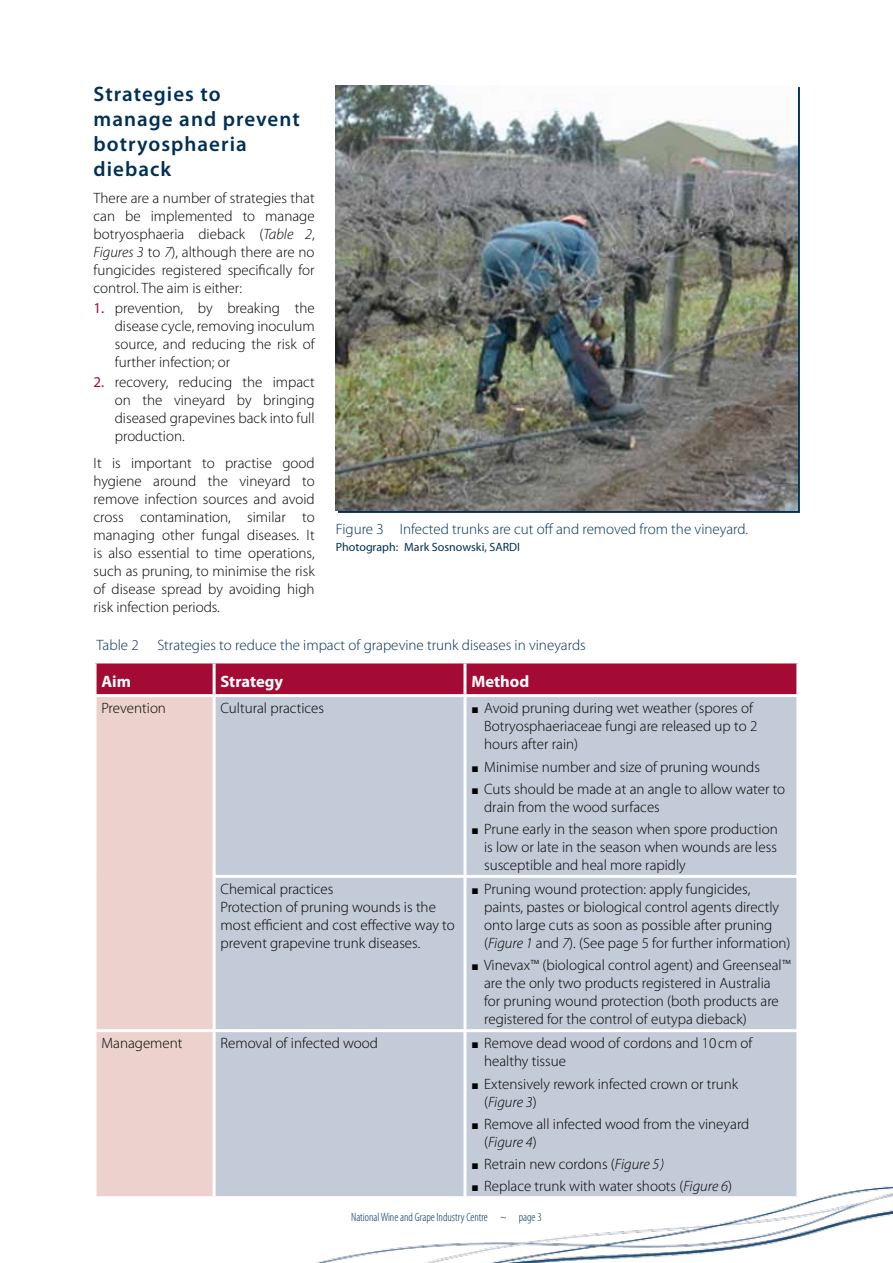
<style>
.page{position:relative;width:893px;height:1263px;background:#fff}
.page>*{position:absolute;margin:0;border:0;box-sizing:border-box;transform-origin:0 0}
.t1{font:600 21px/25.2px "Myriad Pro";letter-spacing:.05em;color:#003055}
.t2{font:700 16.5px "Myriad Pro";color:#fff}
.t3{font:300 15px/18px "Myriad Pro";color:#000}
.t4{font:300 15px "Myriad Pro";color:#003055}
.t5{font:300 condensed 12px "Myriad Pro";color:#003055}
.t6{font:12px "Myriad Pro";color:#003055}
.s1{font-style:italic}
.s2{font-weight:400;color:#a30b35}
.s3{font-family:"Century Schoolbook";font-weight:400;font-size:12px}
</style>
<div class="page">
<img style="left:314px;top:1186px;width:579px;height:77px">
<div style="left:97px;top:663px;width:699px;height:31px;background:#a30b35"></div>
<div style="left:97px;top:697px;width:116px;height:499px;background:#ecd1cd"></div>
<div style="left:216px;top:697px;width:580px;height:499px;background:#c3cad8"></div>
<hr style="left:213px;top:663px;width:3px;height:31px;background:#fff">
<hr style="left:463px;top:663px;width:3px;height:31px;background:#fff">
<hr style="left:465px;top:875px;width:334px;height:3px;background:#fff">
<hr style="left:463px;top:697px;width:3px;height:178px;background:#fff">
<hr style="left:213px;top:875px;width:252px;height:3px;background:#fff">
<hr style="left:463px;top:878px;width:3px;height:151px;background:#fff">
<hr style="left:94px;top:1029px;width:120px;height:3px;background:#fff">
<hr style="left:465px;top:1029px;width:334px;height:3px;background:#fff">
<hr style="left:796px;top:1032px;width:3px;height:164px;background:#fff">
<hr style="left:465px;top:1196px;width:334px;height:3px;background:#fff">
<hr style="left:214px;top:1029px;width:251px;height:3px;background:#fff">
<hr style="left:463px;top:1032px;width:3px;height:164px;background:#fff">
<hr style="left:214px;top:1196px;width:251px;height:3px;background:#fff">
<svg style="left:659px;top:1159px;width:4px;height:12px"></svg>
<img style="left:336px;top:85px;width:461px;height:425px">
<h1 class="t1" style="left:94px;top:81px;width:208px">Strategies to manage and prevent botryosphaeria dieback</h1>
<p class="t3" style="left:94px;top:189px;width:223px;text-align:justify">There are a number of strategies that can be implemented to manage botryosphaeria dieback (<span class="s1">Table 2</span>, <span class="s1">Figures 3</span> to <span class="s1">7</span>), although there are no fungicides registered specifically for control. The aim is either:</p>
<p class="t3" style="left:115px;top:299px;width:201px;text-align:justify;text-indent:-21px"><span class="s2">1.</span> prevention, by breaking the disease cycle, removing inoculum source, and reducing the risk of further infection; or</p>
<p class="t3" style="left:115px;top:373px;width:201px;text-align:justify;text-indent:-21px"><span class="s2">2.</span> recovery, reducing the impact on the vineyard by bringing diseased grapevines back into full production.</p>
<p class="t3" style="left:94px;top:454px;width:223px;text-align:justify">It is important to practise good hygiene around the vineyard to remove infection sources and avoid cross contamination, similar to managing other fungal diseases. It is also essential to time operations, such as pruning, to minimise the risk of disease spread by avoiding high risk infection periods.</p>
<p class="t4" style="left:97px;top:637px;width:491px">Table 2 Strategies to reduce the impact of grapevine trunk diseases in vineyards</p>
<p class="t2" style="left:101px;top:671px;width:31px">Aim</p>
<p class="t2" style="left:220px;top:671px;width:64px">Strategy</p>
<p class="t2" style="left:471px;top:671px;width:59px">Method</p>
<p class="t3" style="left:101px;top:699px;width:66px">Prevention</p>
<p class="t3" style="left:220px;top:699px;width:105px">Cultural practices</p>
<p class="t3" style="left:484px;top:699px;width:275px;text-indent:-13px"><span class="s3">■</span> Avoid pruning during wet weather (spores of<br>Botryosphaeriaceae fungi are released up to 2 hours after rain)</p>
<p class="t3" style="left:471px;top:758px;width:290px"><span class="s3">■</span> Minimise number and size of pruning wounds</p>
<p class="t3" style="left:484px;top:780px;width:303px;text-indent:-13px"><span class="s3">■</span> Cuts should be made at an angle to allow water to drain from the wood surfaces</p>
<p class="t3" style="left:484px;top:820px;width:295px;text-align:justify;text-indent:-13px"><span class="s3">■</span> Prune early in the season when spore production is low or late in the season when wounds are less susceptible and heal more rapidly</p>
<p class="t3" style="left:220px;top:880px;width:236px">Chemical practices<br>Protection of pruning wounds is the most efficient and cost effective way to prevent grapevine trunk diseases.</p>
<p class="t3" style="left:484px;top:880px;width:308px;text-indent:-13px"><span class="s3">■</span> Pruning wound protection: apply fungicides, paints, pastes or biological control agents directly onto large cuts as soon as possible after pruning (<span class="s1">Figure 1</span> and <span class="s1">7</span>). (See page 5 for further information)</p>
<p class="t3" style="left:484px;top:956px;width:308px;text-indent:-13px"><span class="s3">■</span> Vinevax™ (biological control agent) and Greenseal™ are the only two products registered in Australia<br>for pruning wound protection (both products are registered for the control of eutypa dieback)</p>
<p class="t3" style="left:101px;top:1034px;width:83px">Management</p>
<p class="t3" style="left:220px;top:1034px;width:159px">Removal of infected wood</p>
<p class="t3" style="left:484px;top:1034px;width:270px;text-indent:-13px"><span class="s3">■</span> Remove dead wood of cordons and 10 cm of healthy tissue</p>
<p class="t3" style="left:484px;top:1075px;width:256px;text-indent:-13px"><span class="s3">■</span> Extensively rework infected crown or trunk (<span class="s1">Figure 3</span>)</p>
<p class="t3" style="left:484px;top:1115px;width:267px;text-indent:-13px"><span class="s3">■</span> Remove all infected wood from the vineyard (<span class="s1">Figure 4</span>)</p>
<p class="t3" style="left:471px;top:1155px;width:190px"><span class="s3">■</span> Retrain new cordons (<span class="s1">Figure 5</span></p>
<p class="t3" style="left:471px;top:1177px;width:262px"><span class="s3">■</span> Replace trunk with water shoots (<span class="s1">Figure 6</span>)</p>
<p class="t4" style="left:336px;top:521px;width:414px">Figure 3 Infected trunks are cut off and removed from the vineyard.</p>
<p class="t6" style="left:336px;top:539px;width:186px">Photograph: Mark Sosnowski, SARDI</p>
<p class="t5" style="left:351px;top:1210px;width:192px">National Wine and Grape Industry Centre ~ page 3</p>
</div>
